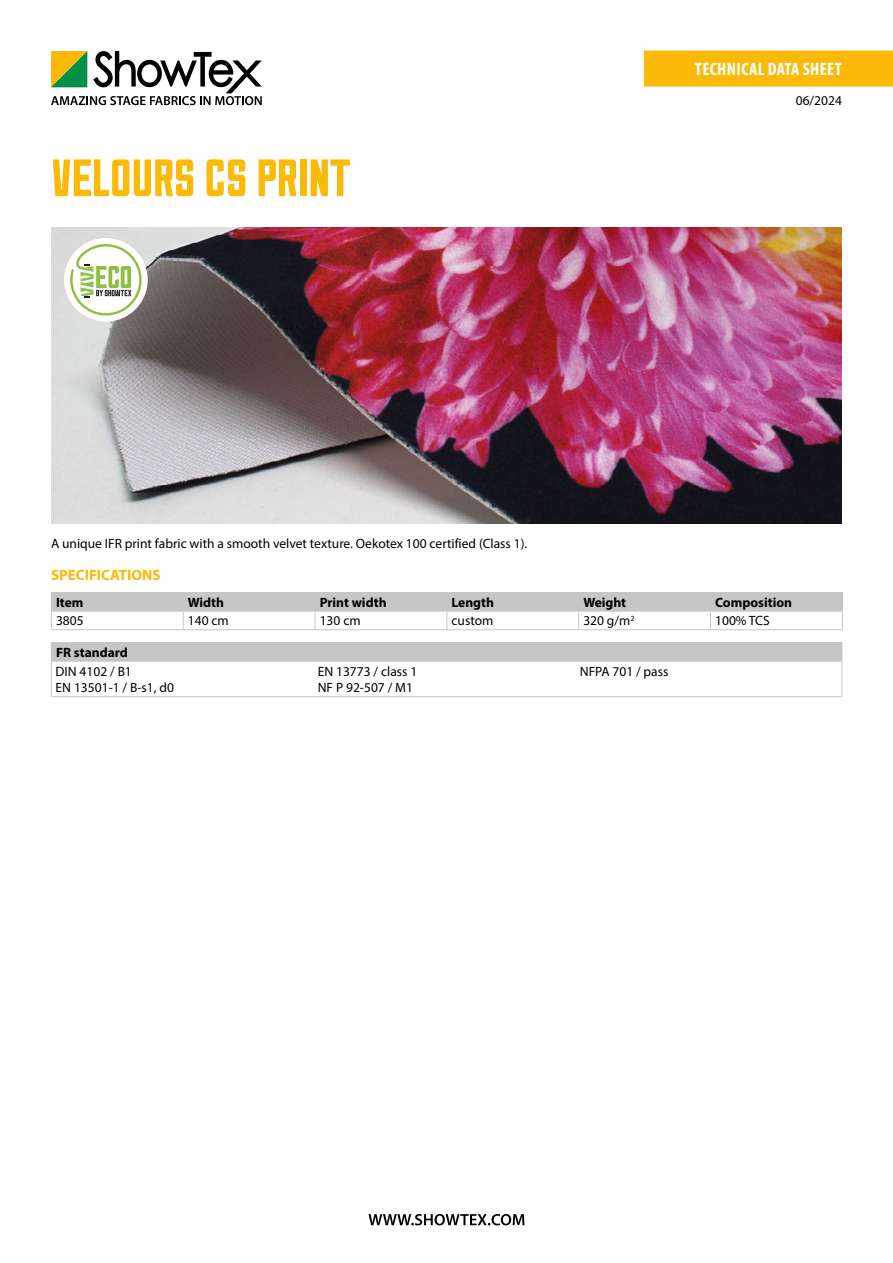
<style>
.page{position:relative;width:893px;height:1263px;background:#fff}
.page>*{position:absolute;margin:0;border:0;box-sizing:border-box;transform-origin:0 0}
.t1{font:52.5px "Sullivan Show Tex";letter-spacing:.01em;color:#fbba07}
.t2{font:700 condensed 18px "Myriad Pro";letter-spacing:.02em;color:#fff}
.t3{font:700 15px "Myriad Pro";color:#fbba07}
.t4{font:13.5px/15.8px "Myriad Pro";color:#000}
.t5{font:700 13.5px "Myriad Pro";color:#000}
</style>
<div class="page">
<svg style="left:51px;top:51px;width:211px;height:54px"></svg>
<svg style="left:368px;top:1214px;width:156px;height:11px"></svg>
<div style="left:644px;top:73px;width:249px;height:14px;background:#fbba07"></div>
<div style="left:644px;top:51px;width:249px;height:22px;background:#fbba07"></div>
<svg style="left:51px;top:592px;width:792px;height:37px"></svg>
<hr style="left:51px;top:629px;width:132px;height:1px;background:#c6c6c6">
<hr style="left:183px;top:629px;width:132px;height:1px;background:#c6c6c6">
<hr style="left:315px;top:629px;width:132px;height:1px;background:#c6c6c6">
<hr style="left:447px;top:629px;width:132px;height:1px;background:#c6c6c6">
<hr style="left:579px;top:629px;width:131px;height:1px;background:#c6c6c6">
<hr style="left:710px;top:629px;width:133px;height:1px;background:#c6c6c6">
<div style="left:51px;top:643px;width:791px;height:18px;background:#c6c6c6"></div>
<hr style="left:51px;top:642px;width:791px;height:1px;background:#c6c6c6">
<svg style="left:842px;top:643px;width:1px;height:18px"></svg>
<hr style="left:51px;top:661px;width:791px;height:1px;background:#c6c6c6">
<hr style="left:51px;top:662px;width:1px;height:34px;background:#c6c6c6">
<hr style="left:842px;top:662px;width:1px;height:34px;background:#c6c6c6">
<hr style="left:51px;top:696px;width:791px;height:1px;background:#c6c6c6">
<img style="left:51px;top:227px;width:791px;height:297px">
<svg style="left:64px;top:238px;width:84px;height:84px"></svg>
<h2 class="t2" style="left:695px;top:58px;width:148px">TECHNICAL DATA SHEET</h2>
<h1 class="t1" style="left:51px;top:149px;width:302px">VELOURS CS PRINT</h1>
<p class="t4" style="left:796px;top:92px;width:48px">06/2024</p>
<p class="t4" style="left:51px;top:535px;width:478px">A unique IFR print fabric with a smooth velvet texture. Oekotex 100 certified (Class 1).</p>
<p class="t3" style="left:51px;top:565px;width:111px">SPECIFICATIONS</p>
<p class="t5" style="left:56px;top:593px;width:29px">Item</p>
<p class="t5" style="left:188px;top:593px;width:38px">Width</p>
<p class="t5" style="left:320px;top:593px;width:68px">Print width</p>
<p class="t5" style="left:451px;top:593px;width:44px">Length</p>
<p class="t5" style="left:583px;top:593px;width:44px">Weight</p>
<p class="t5" style="left:715px;top:593px;width:78px">Composition</p>
<p class="t4" style="left:56px;top:613px;width:29px">3805</p>
<p class="t4" style="left:188px;top:613px;width:42px">140 cm</p>
<p class="t4" style="left:320px;top:613px;width:42px">130 cm</p>
<p class="t4" style="left:451px;top:613px;width:43px">custom</p>
<p class="t4" style="left:583px;top:613px;width:53px">320 g/m<sup>2</sup></p>
<p class="t4" style="left:715px;top:613px;width:56px">100% TCS</p>
<p class="t5" style="left:56px;top:644px;width:73px">FR standard</p>
<p class="t4" style="left:56px;top:663px;width:120px">DIN 4102 / B1<br>EN 13501-1 / B-s1, d0</p>
<p class="t4" style="left:318px;top:663px;width:101px">EN 13773 / class 1<br>NF P 92-507 / M1</p>
<p class="t4" style="left:580px;top:663px;width:90px">NFPA 701 / pass</p>
</div>
